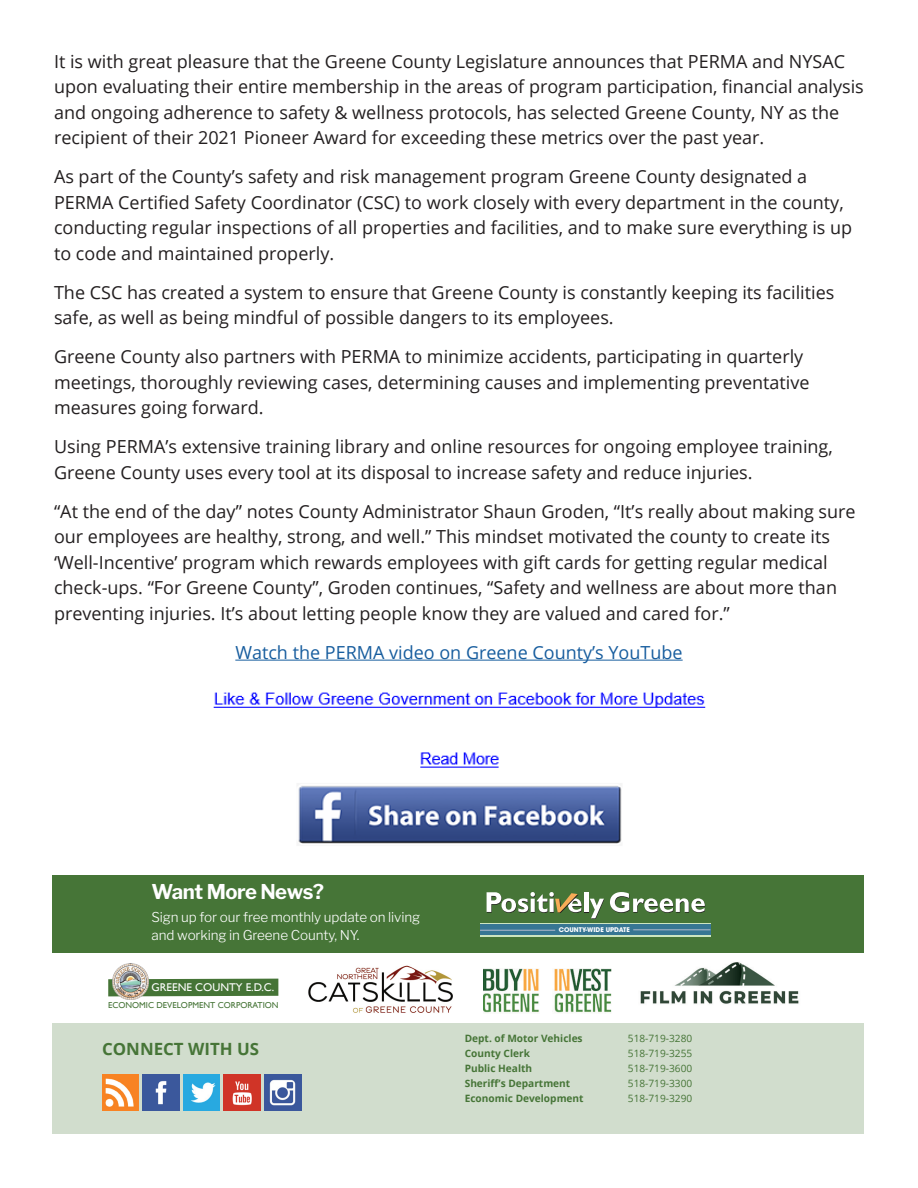
<style>
.page{position:relative;width:918px;height:1188px;background:#fff}
.page>*{position:absolute;margin:0;border:0;box-sizing:border-box;transform-origin:0 0}
.t1{font:700 20.25px "Libre Franklin";letter-spacing:-.02em;color:#fff}
.t2{font:18px/25.5px "Open Sans";color:#231f20}
.t3{font:18px "Open Sans";color:#175d9e}
.t4{font:700 16.8px "Open Sans";color:#467537}
.t5{font:300 13.5px/18px "Libre Franklin";letter-spacing:-.01em;color:#fff}
.t6{font:11.25px "Gill Sans";color:#fff}
.t7{font:700 10.2px "Open Sans";color:#467537}
.t8{font:10.2px "Open Sans";color:#467537}
.t9{font:8.55px "Gill Sans";color:#457436}
.t10{font:700 6.45px "ITC Avant Garde Std";color:#fff}
</style>
<div class="page">
<div style="left:53px;top:1024px;width:811px;height:110px;background:#d1ddcd"></div>
<img style="left:102px;top:1074px;width:37px;height:37px">
<img style="left:143px;top:1074px;width:36px;height:37px">
<img style="left:183px;top:1074px;width:37px;height:36px">
<img style="left:224px;top:1074px;width:37px;height:37px">
<img style="left:264px;top:1074px;width:37px;height:37px">
<img style="left:483px;top:968px;width:128px;height:45px">
<img style="left:308px;top:965px;width:145px;height:48px">
<img style="left:640px;top:962px;width:159px;height:42px">
<div style="left:53px;top:875px;width:811px;height:78px;background:#467537"></div>
<div style="left:480px;top:923px;width:230px;height:14px;background:#cde5bf"></div>
<div style="left:480px;top:924px;width:230px;height:11px;background:#377693"></div>
<svg style="left:585px;top:893px;width:4px;height:20px"></svg>
<hr style="left:584px;top:892px;width:4px;height:20px;background:#fff">
<svg style="left:590px;top:899px;width:14px;height:20px"></svg>
<svg style="left:610px;top:892px;width:95px;height:21px"></svg>
<svg style="left:487px;top:892px;width:95px;height:21px"></svg>
<hr style="left:480px;top:930px;width:75px;height:1px;background:#98acbf">
<hr style="left:633px;top:929px;width:77px;height:1px;background:#98acbf">
<div style="left:108px;top:979px;width:170px;height:17px;background:#457436"></div>
<img style="left:113px;top:963px;width:36px;height:36px">
<img style="left:213px;top:692px;width:493px;height:152px">
<hr style="left:235px;top:660px;width:448px;height:1px;background:#175d9e">
<p class="t2" style="left:54px;top:48px;width:811px">It is with great pleasure that the Greene County Legislature announces that PERMA and NYSAC upon evaluating their entire membership in the areas of program participation, financial analysis and ongoing adherence to safety &amp; wellness protocols, has selected Greene County, NY as the recipient of their 2021 Pioneer Award for exceeding these metrics over the past year.</p>
<p class="t2" style="left:54px;top:164px;width:800px">As part of the County’s safety and risk management program Greene County designated a PERMA Certified Safety Coordinator (CSC) to work closely with every department in the county, conducting regular inspections of all properties and facilities, and to make sure everything is up to code and maintained properly.</p>
<p class="t2" style="left:54px;top:279px;width:782px">The CSC has created a system to ensure that Greene County is constantly keeping its facilities safe, as well as being mindful of possible dangers to its employees.</p>
<p class="t2" style="left:54px;top:344px;width:757px">Greene County also partners with PERMA to minimize accidents, participating in quarterly meetings, thoroughly reviewing cases, determining causes and implementing preventative measures going forward.</p>
<p class="t2" style="left:54px;top:434px;width:780px">Using PERMA’s extensive training library and online resources for ongoing employee training,<br>Greene County uses every tool at its disposal to increase safety and reduce injuries.</p>
<p class="t2" style="left:54px;top:498px;width:803px">“At the end of the day” notes County Administrator Shaun Groden, “It’s really about making sure our employees are healthy, strong, and well.” This mindset motivated the county to create its ‘Well-Incentive’ program which rewards employees with gift cards for getting regular medical check-ups. “For Greene County”, Groden continues, “Safety and wellness are about more than preventing injuries. It’s about letting people know they are valued and cared for.”</p>
<p class="t3" style="left:235px;top:640px;width:449px">Watch the PERMA video on Greene County’s YouTube</p>
<p class="t1" style="left:152px;top:880px;width:174px">Want More News?</p>
<p class="t5" style="left:152px;top:908px;width:270px">Sign up for our free monthly update on living and working in Greene County, NY.</p>
<p class="t6" style="left:152px;top:981px;width:124px">GREENE COUNTY E.D.C.</p>
<p class="t9" style="left:108px;top:1000px;width:172px">ECONOMIC DEVELOPMENT CORPORATION</p>
<p class="t4" style="left:102px;top:1037px;width:159px">CONNECT WITH US</p>
<p class="t10" style="left:559px;top:926px;width:73px">COUNTY-WIDE UPDATE</p>
<p class="t7" style="left:465px;top:1032px;width:119px">Dept. of Motor Vehicles</p>
<p class="t8" style="left:628px;top:1032px;width:66px">518-719-3280</p>
<p class="t7" style="left:465px;top:1047px;width:67px">County Clerk</p>
<p class="t8" style="left:628px;top:1047px;width:66px">518-719-3255</p>
<p class="t7" style="left:465px;top:1062px;width:69px">Public Health</p>
<p class="t8" style="left:628px;top:1062px;width:66px">518-719-3600</p>
<p class="t7" style="left:465px;top:1077px;width:107px">Sheriff’s Department</p>
<p class="t8" style="left:628px;top:1077px;width:66px">518-719-3300</p>
<p class="t7" style="left:465px;top:1092px;width:120px">Economic Development</p>
<p class="t8" style="left:628px;top:1092px;width:66px">518-719-3290</p>
</div>
